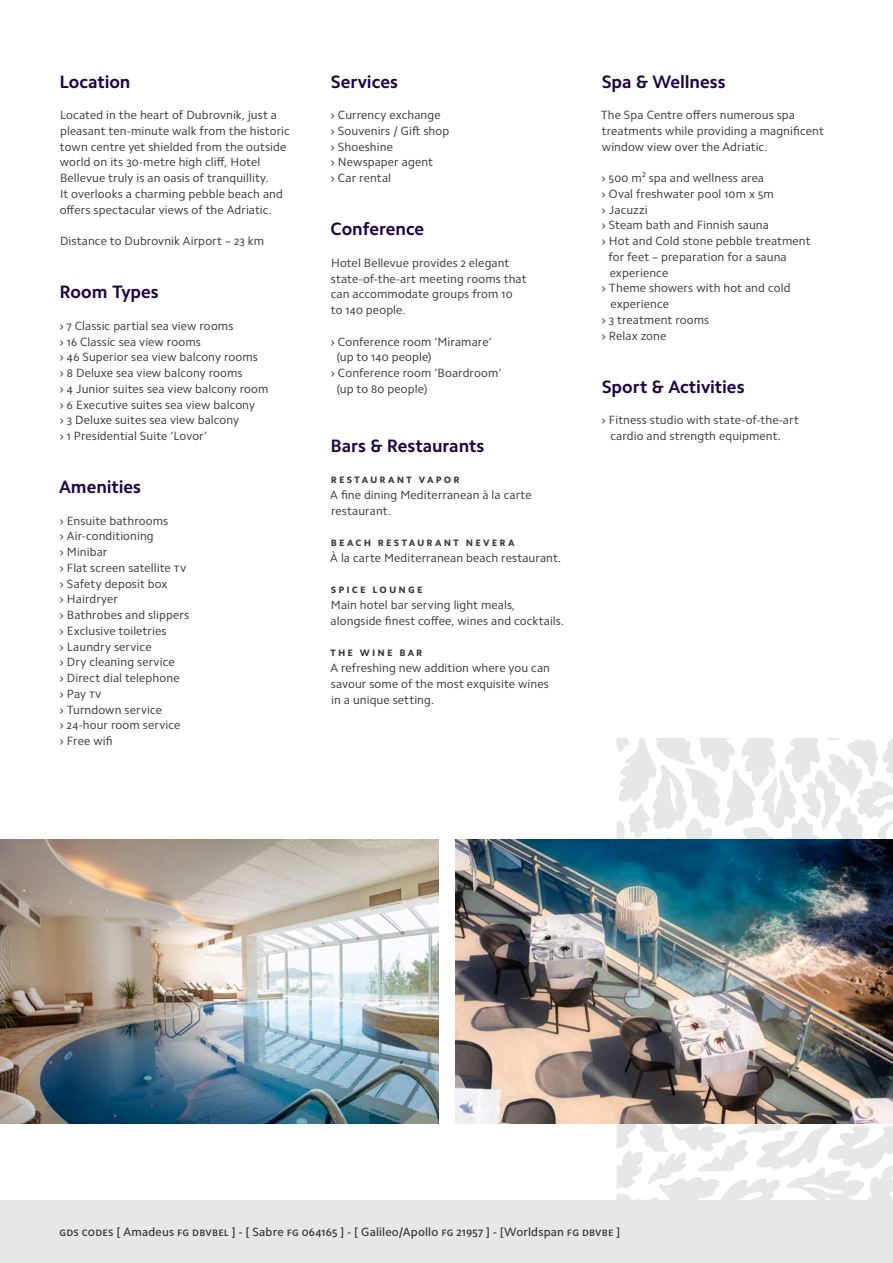
<style>
.page{position:relative;width:893px;height:1263px;background:#fff}
.page>*{position:absolute;margin:0;border:0;box-sizing:border-box;transform-origin:0 0}
.t1{font:700 18px "Camphor Std";letter-spacing:-.005em;color:#1f0047}
.t2{font:12px/15.8px "Camphor Std";letter-spacing:.005em;color:#383839}
.t3{font:500 12px "Camphor Std";letter-spacing:.015em;color:#383839}
.t4{font:700 12px "Camphor Std";letter-spacing:.175em;color:#383839}
</style>
<div class="page">
<svg style="left:617px;top:738px;width:276px;height:463px;fill:#eaebec"></svg>
<div style="left:0;top:1201px;width:893px;height:62px;background:#e6e7e8"></div>
<img style="left:0;top:839px;width:438px;height:285px">
<img style="left:456px;top:839px;width:437px;height:285px">
<h1 class="t1" style="left:60px;top:71px;width:72px">Location</h1>
<p class="t2" style="left:60px;top:107px;width:232px">Located in the heart of Dubrovnik, just a pleasant ten-minute walk from the historic town centre yet shielded from the outside world on its 30-metre high cliff, Hotel Bellevue truly is an oasis of tranquillity.<br>It overlooks a charming pebble beach and offers spectacular views of the Adriatic.</p>
<p class="t2" style="left:60px;top:233px;width:206px">Distance to Dubrovnik Airport – 23 km</p>
<h1 class="t1" style="left:60px;top:281px;width:101px">Room Types</h1>
<p class="t2" style="left:59px;top:318px;width:211px">› 7 Classic partial sea view rooms<br>› 16 Classic sea view rooms<br>› 46 Superior sea view balcony rooms<br>› 8 Deluxe sea view balcony rooms<br>› 4 Junior suites sea view balcony room › 6 Executive suites sea view balcony<br>› 3 Deluxe suites sea view balcony<br>› 1 Presidential Suite ‘Lovor’</p>
<h1 class="t1" style="left:59px;top:476px;width:84px">Amenities</h1>
<p class="t2" style="left:59px;top:513px;width:131px">› Ensuite bathrooms<br>› Air-conditioning<br>› Minibar<br>› Flat screen satellite TV › Safety deposit box<br>› Hairdryer<br>› Bathrobes and slippers › Exclusive toiletries<br>› Laundry service<br>› Dry cleaning service<br>› Direct dial telephone<br>› Pay TV<br>› Turndown service<br>› 24-hour room service<br>› Free wifi</p>
<h1 class="t1" style="left:331px;top:71px;width:69px">Services</h1>
<p class="t2" style="left:330px;top:107px;width:120px">› Currency exchange<br>› Souvenirs / Gift shop › Shoeshine<br>› Newspaper agent<br>› Car rental</p>
<h1 class="t1" style="left:331px;top:218px;width:95px">Conference</h1>
<p class="t2" style="left:331px;top:255px;width:197px">Hotel Bellevue provides 2 elegant state-of-the-art meeting rooms that can accommodate groups from 10 to 140 people.</p>
<p class="t2" style="left:330px;top:334px;width:163px">› Conference room ‘Miramare’</p>
<p class="t2" style="left:336px;top:349px;width:97px">(up to 140 people)</p>
<p class="t2" style="left:330px;top:365px;width:173px">› Conference room ‘Boardroom’</p>
<p class="t2" style="left:336px;top:381px;width:93px">(up to 80 people)</p>
<h1 class="t1" style="left:331px;top:435px;width:155px">Bars &amp; Restaurants</h1>
<p class="t4" style="left:331px;top:472px;width:130px">Restaurant Va por</p>
<p class="t2" style="left:330px;top:487px;width:203px">A fine dining Mediterranean à la carte restaurant.</p>
<p class="t4" style="left:331px;top:535px;width:185px">B each Restaurant N evera</p>
<p class="t2" style="left:330px;top:550px;width:232px">À la carte Mediterranean beach restaurant.</p>
<p class="t4" style="left:331px;top:582px;width:93px">Spice Lounge</p>
<p class="t2" style="left:331px;top:597px;width:235px">Main hotel bar serving light meals, alongside finest coffee, wines and cocktails.</p>
<p class="t4" style="left:330px;top:645px;width:94px">The Wine Ba r</p>
<p class="t2" style="left:330px;top:660px;width:221px;text-align:justify">A refreshing new addition where you can savour some of the most exquisite wines in a unique setting.</p>
<h1 class="t1" style="left:602px;top:71px;width:125px">Spa &amp; Wellness</h1>
<p class="t2" style="left:601px;top:107px;width:225px">The Spa Centre offers numerous spa treatments while providing a magnificent window view over the Adriatic.</p>
<p class="t2" style="left:601px;top:170px;width:164px">› 500 m² spa and wellness area</p>
<p class="t2" style="left:601px;top:186px;width:174px">› Oval freshwater pool 10m x 5m</p>
<p class="t2" style="left:601px;top:202px;width:48px">› Jacuzzi</p>
<p class="t2" style="left:601px;top:217px;width:169px">› Steam bath and Finnish sauna</p>
<p class="t2" style="left:601px;top:233px;width:211px">› Hot and Cold stone pebble treatment</p>
<p class="t2" style="left:608px;top:249px;width:180px">for feet – preparation for a sauna</p>
<p class="t2" style="left:610px;top:265px;width:60px">experience</p>
<p class="t2" style="left:601px;top:280px;width:191px">› Theme showers with hot and cold</p>
<p class="t2" style="left:610px;top:296px;width:60px">experience</p>
<p class="t2" style="left:601px;top:312px;width:109px">› 3 treatment rooms</p>
<p class="t2" style="left:601px;top:328px;width:67px">› Relax zone</p>
<h1 class="t1" style="left:602px;top:376px;width:144px">Sport &amp; Activities</h1>
<p class="t2" style="left:610px;top:412px;width:190px;text-indent:-9px">› Fitness studio with state-of-the-art cardio and strength equipment.</p>
<p class="t3" style="left:59px;top:1225px;width:140px">gDS Codes [ Amadeus FG DBVBEL</p>
<p class="t3" style="left:232px;top:1225px;width:358px">] - [ Sabre FG 064165 ] - [ Galileo/Apollo FG 21957 ] - [Worldspan FG DBVBE</p>
<p class="t3" style="left:616px;top:1225px;width:5px">]</p>
</div>
